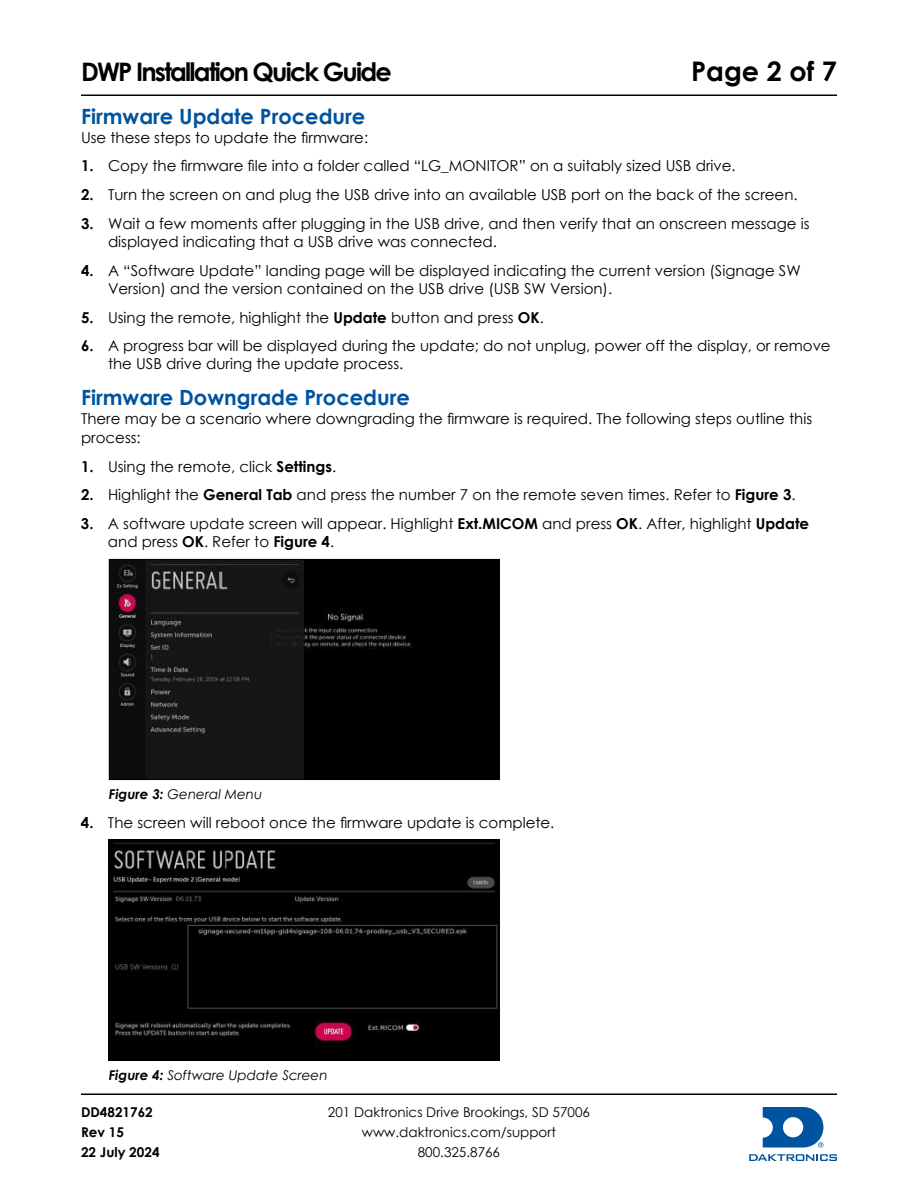
<style>
.page{position:relative;width:918px;height:1188px;background:#fff}
.page>*{position:absolute;margin:0;border:0;box-sizing:border-box;transform-origin:0 0}
.t1{font:700 27px "Century Gothic";color:#000}
.t2{font:700 25.5px "Century Gothic";letter-spacing:-.07em;color:#000}
.t3{font:700 21px "Century Gothic";color:#00539f}
.t4{font:15px/18px "Century Gothic";color:#000}
.t5{font:13.5px/20px "Century Gothic";color:#000;text-align:center}
.t6{font:italic 13.5px "Century Gothic";color:#000}
.t7{font:700 13.5px/20px "Century Gothic";color:#000}
.s1{font-weight:700}
</style>
<div class="page">
<hr style="left:81px;top:95px;width:756px;height:1px;background:#000">
<hr style="left:81px;top:1094px;width:756px;height:1px;background:#000">
<svg style="left:749px;top:1154px;width:88px;height:7px"></svg>
<svg style="left:763px;top:1107px;width:60px;height:40px"></svg>
<img style="left:111px;top:561px;width:387px;height:217px">
<div style="left:109px;top:559px;width:391px;height:221px;border:1px solid #000"></div>
<img style="left:111px;top:842px;width:387px;height:216px">
<div style="left:109px;top:840px;width:391px;height:220px;border:1px solid #000"></div>
<h2 class="t2" style="left:81px;top:52px;width:312px">DWP Installation Quick Guide</h2>
<h1 class="t1" style="left:691px;top:51px;width:147px">Page 2 of 7</h1>
<h3 class="t3" style="left:81px;top:100px;width:286px">Firmware Update Procedure</h3>
<p class="t4" style="left:81px;top:128px;width:289px">Use these steps to update the firmware:</p>
<p class="t4" style="left:81px;top:157px;width:656px"><span class="s1">1.</span> Copy the firmware file into a folder called “LG_MONITOR” on a suitably sized USB drive.</p>
<p class="t4" style="left:81px;top:185px;width:718px"><span class="s1">2.</span> Turn the screen on and plug the USB drive into an available USB port on the back of the screen.</p>
<p class="t4" style="left:108px;top:214px;width:703px;text-indent:-27px"><span class="s1">3.</span> Wait a few moments after plugging in the USB drive, and then verify that an onscreen message is displayed indicating that a USB drive was connected.</p>
<p class="t4" style="left:108px;top:261px;width:694px;text-indent:-27px"><span class="s1">4.</span> A “Software Update” landing page will be displayed indicating the current version (Signage SW<br>Version) and the version contained on the USB drive (USB SW Version).</p>
<p class="t4" style="left:81px;top:308px;width:464px"><span class="s1">5.</span> Using the remote, highlight the <span class="s1">Update</span> button and press <span class="s1">OK</span>.</p>
<p class="t4" style="left:108px;top:337px;width:724px;text-indent:-27px"><span class="s1">6.</span> A progress bar will be displayed during the update; do not unplug, power off the display, or remove the USB drive during the update process.</p>
<h3 class="t3" style="left:81px;top:382px;width:330px">Firmware Downgrade Procedure</h3>
<p class="t4" style="left:81px;top:409px;width:733px;line-height:18.8px">There may be a scenario where downgrading the firmware is required. The following steps outline this process:</p>
<p class="t4" style="left:81px;top:457px;width:257px"><span class="s1">1.</span> Using the remote, click <span class="s1">Settings</span>.</p>
<p class="t4" style="left:81px;top:486px;width:716px"><span class="s1">2.</span> Highlight the <span class="s1">General Tab</span> and press the number 7 on the remote seven times. Refer to <span class="s1">Figure 3</span>.</p>
<p class="t4" style="left:108px;top:515px;width:703px;text-indent:-27px"><span class="s1">3.</span> A software update screen will appear. Highlight <span class="s1">Ext.MICOM</span> and press <span class="s1">OK</span>. After, highlight <span class="s1">Update </span>and press <span class="s1">OK</span>. Refer to <span class="s1">Figure 4</span>.</p>
<p class="t6" style="left:109px;top:785px;width:155px"><span class="s1">Figure 3:</span> General Menu</p>
<p class="t4" style="left:81px;top:813px;width:475px"><span class="s1">4.</span> The screen will reboot once the firmware update is complete.</p>
<p class="t6" style="left:109px;top:1065px;width:220px"><span class="s1">Figure 4:</span> Software Update Screen</p>
<p class="t7" style="left:81px;top:1102px;width:80px">DD4821762<br>Rev 15<br>22 July 2024</p>
<p class="t5" style="left:328px;top:1102px;width:264px">201 Daktronics Drive Brookings, SD 57006 www.daktronics.com/support<br>800.325.8766</p>
</div>
